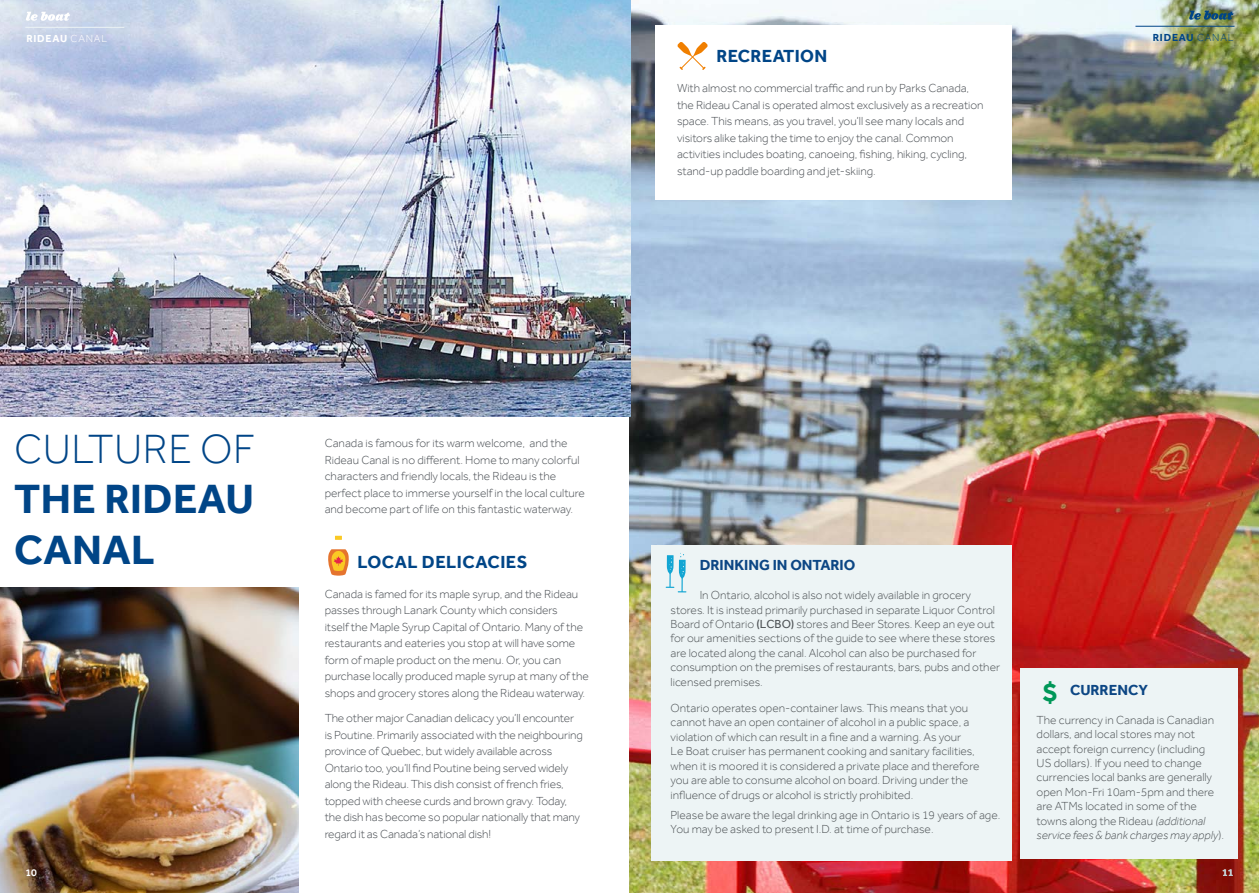
<style>
.page{position:relative;width:1259px;height:893px;background:#fff}
.page>*{position:absolute;margin:0;border:0;box-sizing:border-box;transform-origin:0 0}
.t1{font:700 42px/50.4px "Effra";letter-spacing:.01em;color:#004587}
.t2{font:300 42px "Effra";letter-spacing:.01em;color:#004587}
.t3{font:700 27px "Effra";color:#009758}
.t4{font:700 18px "Effra";letter-spacing:.025em;color:#004587}
.t5{font:700 15px "Effra";color:#0c4684}
.t6{font:300 12px/16.5px "Effra";letter-spacing:-.005em;color:#484d52}
.t7{font:300 12px/14.4px "Effra";color:#4c5154}
.t8{font:700 10.5px "Effra";letter-spacing:.075em;color:#004587}
.t9{font:700 10.5px "Effra";letter-spacing:.075em;color:#fff}
.t10{font:500 10.5px "Effra";color:#fff}
.t11{font:500 10.5px "Effra";color:#b9ced4}
.s1{font-weight:300}
.s2{font-weight:400}
.s3{font-style:italic}
</style>
<div class="page">
<img style="left:629px;top:0;width:630px;height:893px">
<div style="left:655px;top:26px;width:356px;height:174px;background:#fff"></div>
<hr style="left:1135px;top:26px;width:99px;height:1px;background:#004587">
<svg style="left:1189px;top:11px;width:44px;height:9px"></svg>
<div style="left:651px;top:545px;width:360px;height:316px;background:#edf4f5"></div>
<img style="left:0;top:0;width:630px;height:417px">
<hr style="left:25px;top:27px;width:99px;height:1px;background:#edf4f5">
<svg style="left:26px;top:12px;width:44px;height:9px"></svg>
<svg style="left:665px;top:553px;width:21px;height:39px"></svg>
<svg style="left:328px;top:536px;width:21px;height:40px"></svg>
<div style="left:1020px;top:668px;width:217px;height:191px;background:#edf4f5"></div>
<img style="left:0;top:588px;width:298px;height:305px">
<svg style="left:677px;top:42px;width:31px;height:28px"></svg>
<p class="t9" style="left:26px;top:32px;width:82px">RIDEAU <span class="s1">CANAL</span></p>
<h3 class="t4" style="left:716px;top:45px;width:112px">RECREATION</h3>
<p class="t6" style="left:677px;top:80px;width:308px">With almost no commercial traffic and run by Parks Canada, the Rideau Canal is operated almost exclusively as a recreation space. This means, as you travel, you’ll see many locals and visitors alike taking the time to enjoy the canal. Common activities includes boating, canoeing, fishing, hiking, cycling, stand-up paddle boarding and jet-skiing.</p>
<p class="t8" style="left:1152px;top:31px;width:82px">RIDEAU <span class="s1">CANAL</span></p>
<h1 class="t2" style="left:14px;top:425px;width:242px">CULTURE OF</h1>
<h1 class="t1" style="left:14px;top:473px;width:241px">THE RIDEAU<br>CANAL</h1>
<p class="t6" style="left:325px;top:435px;width:262px">Canada is famous for its warm welcome, and the Rideau Canal is no different. Home to many colorful characters and friendly locals, the Rideau is the perfect place to immerse yourself in the local culture and become part of life on this fantastic waterway.</p>
<h3 class="t4" style="left:357px;top:551px;width:172px">LOCAL DELICACIES</h3>
<p class="t6" style="left:325px;top:586px;width:266px">Canada is famed for its maple syrup, and the Rideau passes through Lanark County which considers<br>itself the Maple Syrup Capital of Ontario. Many of the restaurants and eateries you stop at will have some form of maple product on the menu. Or, you can purchase locally produced maple syrup at many of the shops and grocery stores along the Rideau waterway.</p>
<p class="t6" style="left:325px;top:710px;width:260px">The other major Canadian delicacy you’ll encounter is Poutine. Primarily associated with the neighbouring province of Quebec, but widely available across Ontario too, you’ll find Poutine being served widely along the Rideau. This dish consist of french fries, topped with cheese curds and brown gravy. Today, the dish has become so popular nationally that many regard it as Canada’s national dish!</p>
<p class="t5" style="left:699px;top:556px;width:157px">DRINKING IN ONTARIO</p>
<p class="t7" style="left:670px;top:588px;width:331px;text-indent:29px">In Ontario, alcohol is also not widely available in grocery stores. It is instead primarily purchased in separate Liquor Control Board of Ontario <span class="s2">(LCBO)</span> stores and Beer Stores. Keep an eye out for our amenities sections of the guide to see where these stores are located along the canal. Alcohol can also be purchased for consumption on the premises of restaurants, bars, pubs and other licensed premises.</p>
<p class="t7" style="left:670px;top:701px;width:310px">Ontario operates open-container laws. This means that you cannot have an open container of alcohol in a public space, a violation of which can result in a fine and a warning. As your<br>Le Boat cruiser has permanent cooking and sanitary facilities, when it is moored it is considered a private place and therefore you are able to consume alcohol on board. Driving under the influence of drugs or alcohol is strictly prohibited.</p>
<p class="t7" style="left:670px;top:808px;width:331px">Please be aware the legal drinking age in Ontario is 19 years of age.<br>You may be asked to present I.D. at time of purchase.</p>
<h2 class="t3" style="left:1043px;top:675px;width:16px">$</h2>
<p class="t5" style="left:1070px;top:681px;width:79px">CURRENCY</p>
<p class="t7" style="left:1036px;top:713px;width:189px">The currency in Canada is Canadian dollars, and local stores may not accept foreign currency (including<br>US dollars). If you need to change currencies local banks are generally open Mon-Fri 10am-5pm and there are ATMs located in some of the towns along the Rideau <span class="s3">(additional service fees &amp; bank charges may apply</span>).</p>
<p class="t10" style="left:26px;top:866px;width:13px">10</p>
<p class="t11" style="left:1222px;top:866px;width:13px">11</p>
</div>
